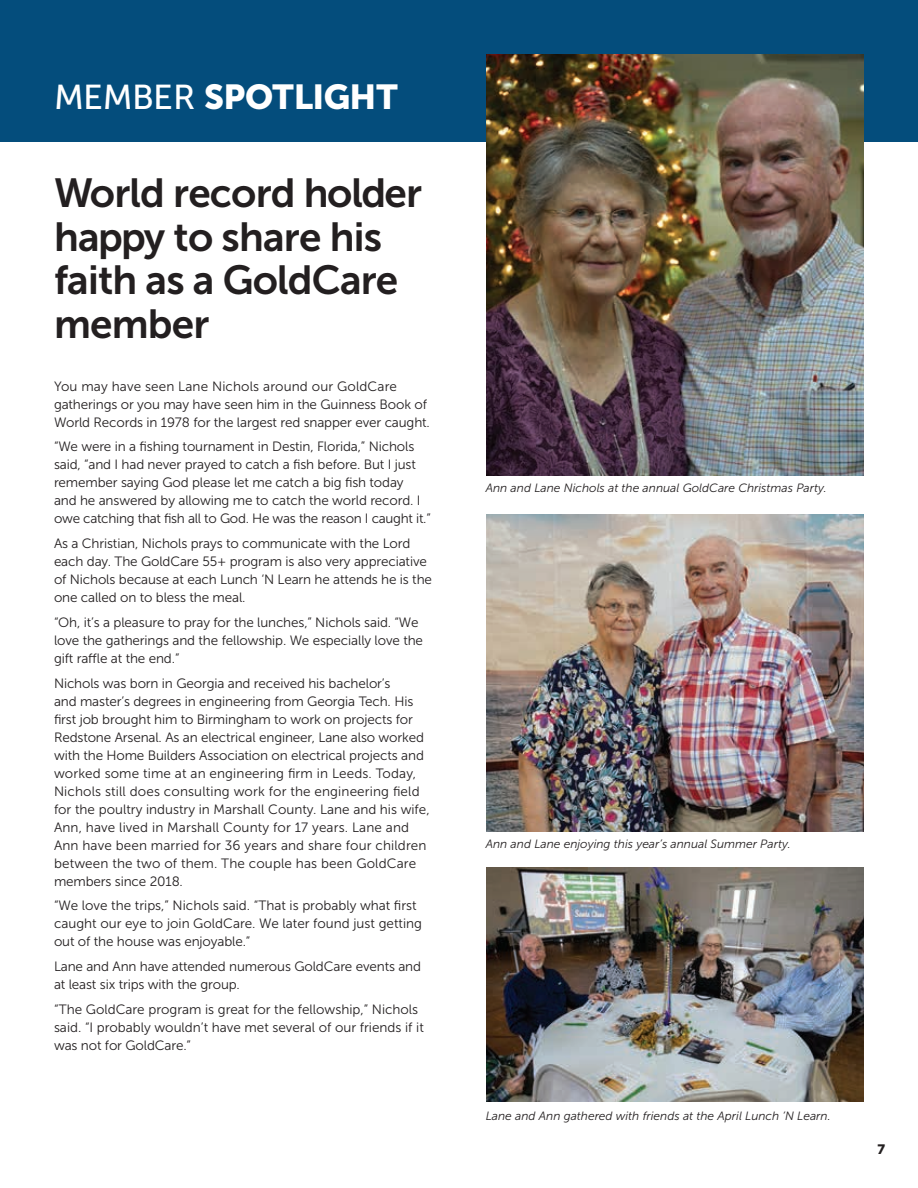
<style>
.page{position:relative;width:918px;height:1188px;background:#fff}
.page>*{position:absolute;margin:0;border:0;box-sizing:border-box;transform-origin:0 0}
.t1{font:40.5px/43.5px "Museo Sans 700";letter-spacing:-.02em;color:#231f20}
.t2{font:34.5px "Museo Sans 900";letter-spacing:-.02em;color:#fff}
.t3{font:13.5px/18px "Museo Sans 300";letter-spacing:-.01em;color:#231f20}
.t4{font:13.5px "Museo Sans 900";color:#231f20}
.t5{font:italic 12px "Museo Sans 300";color:#231f20}
.s1{font-family:"Museo Sans 500"}
</style>
<div class="page">
<div style="left:0;top:0;width:918px;height:142px;background:#044d7c"></div>
<img style="left:486px;top:54px;width:378px;height:421px">
<img style="left:486px;top:867px;width:378px;height:234px">
<img style="left:486px;top:514px;width:378px;height:318px">
<h2 class="t2" style="left:54px;top:77px;width:345px"><span class="s1">MEMBER</span> SPOTLIGHT</h2>
<h1 class="t1" style="left:54px;top:171px;width:370px">World record holder happy to share his faith as a GoldCare member</h1>
<p class="t3" style="left:54px;top:377px;width:377px">You may have seen Lane Nichols around our GoldCare gatherings or you may have seen him in the Guinness Book of<br>World Records in 1978 for the largest red snapper ever caught.</p>
<p class="t3" style="left:54px;top:438px;width:378px">“We were in a fishing tournament in Destin, Florida,” Nichols said, “and I had never prayed to catch a fish before. But I just remember saying God please let me catch a big fish today<br>and he answered by allowing me to catch the world record. I owe catching that fish all to God. He was the reason I caught it.”</p>
<p class="t3" style="left:54px;top:535px;width:380px">As a Christian, Nichols prays to communicate with the Lord each day. The GoldCare 55+ program is also very appreciative of Nichols because at each Lunch ‘N Learn he attends he is the one called on to bless the meal.</p>
<p class="t3" style="left:54px;top:613px;width:371px">“Oh, it’s a pleasure to pray for the lunches,” Nichols said. “We love the gatherings and the fellowship. We especially love the gift raffle at the end.”</p>
<p class="t3" style="left:54px;top:674px;width:377px">Nichols was born in Georgia and received his bachelor’s<br>and master’s degrees in engineering from Georgia Tech. His first job brought him to Birmingham to work on projects for Redstone Arsenal. As an electrical engineer, Lane also worked with the Home Builders Association on electrical projects and worked some time at an engineering firm in Leeds. Today, Nichols still does consulting work for the engineering field for the poultry industry in Marshall County. Lane and his wife, Ann, have lived in Marshall County for 17 years. Lane and Ann have been married for 36 years and share four children between the two of them. The couple has been GoldCare members since 2018.</p>
<p class="t3" style="left:54px;top:897px;width:370px">“We love the trips,” Nichols said. “That is probably what first caught our eye to join GoldCare. We later found just getting out of the house was enjoyable.”</p>
<p class="t3" style="left:54px;top:958px;width:369px">Lane and Ann have attended numerous GoldCare events and at least six trips with the group.</p>
<p class="t3" style="left:54px;top:1000px;width:371px">“The GoldCare program is great for the fellowship,” Nichols said. “I probably wouldn’t have met several of our friends if it was not for GoldCare.”</p>
<p class="t5" style="left:486px;top:481px;width:343px">Ann and Lane Nichols at the annual GoldCare Christmas Party.</p>
<p class="t5" style="left:486px;top:837px;width:306px">Ann and Lane enjoying this year’s annual Summer Party.</p>
<p class="t5" style="left:486px;top:1109px;width:346px">Lane and Ann gathered with friends at the April Lunch ‘N Learn.</p>
<p class="t4" style="left:877px;top:1142px;width:9px">7</p>
</div>
